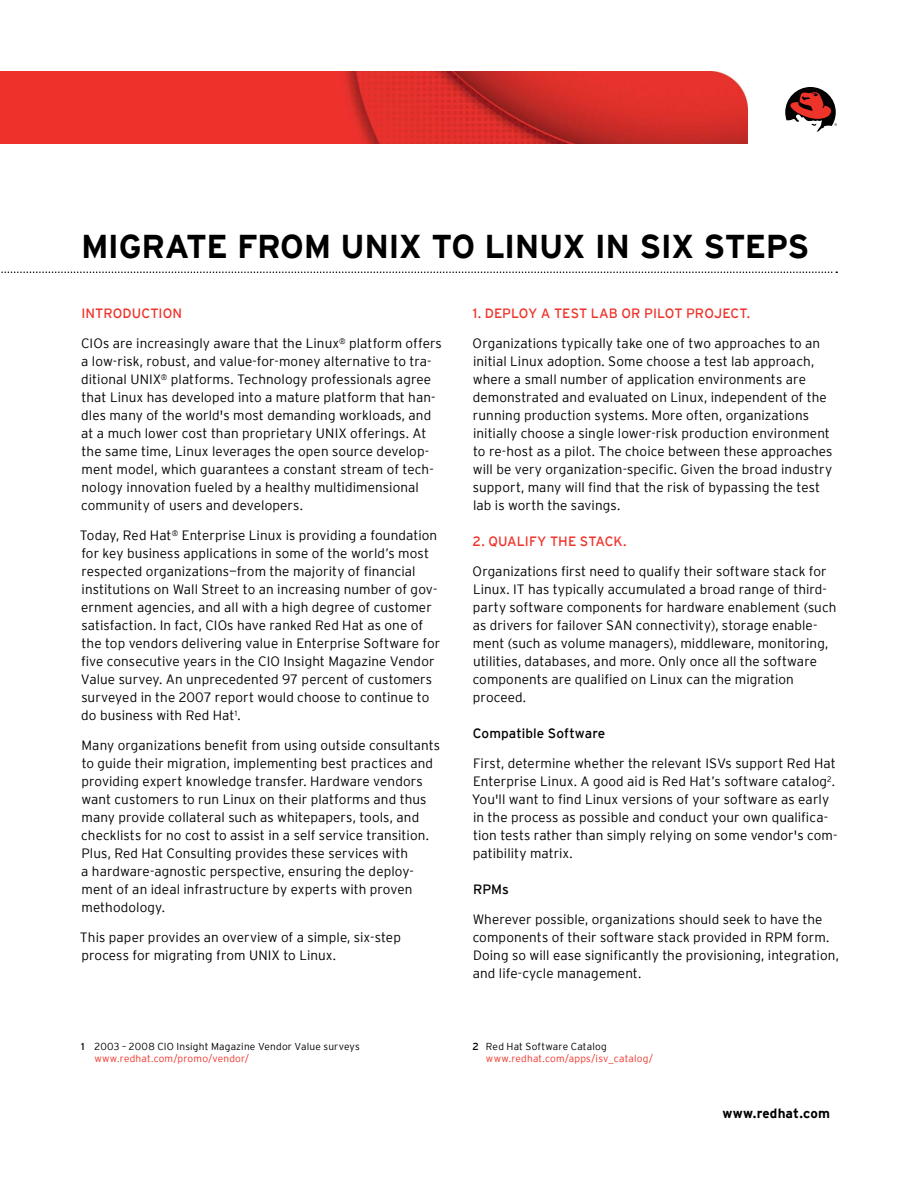
<style>
.page{position:relative;width:918px;height:1188px;background:#fff}
.page>*{position:absolute;margin:0;border:0;box-sizing:border-box;transform-origin:0 0}
.t1{font:700 33px "Interstate";letter-spacing:-.02em;color:#000}
.t2{font:300 13.5px/18px "Interstate";letter-spacing:.005em;color:#000}
.t3{font:13.5px "Interstate";color:#ee342a}
.t4{font:13.5px "Interstate";letter-spacing:.005em;color:#000}
.t5{font:700 13.5px "Interstate";letter-spacing:.01em;color:#000}
.t6{font:300 10.2px/12px "Interstate";letter-spacing:.02em;color:#000}
.t7{font:300 10.2px/12px "Interstate";letter-spacing:.02em;color:#ee342a}
.s1{font-weight:400}
.s2{color:#ee342a}
.s3{font-weight:400;color:#000}
.s4{color:#000}
</style>
<div class="page">
<svg style="left:785px;top:87px;width:52px;height:45px"></svg>
<img style="left:0;top:72px;width:748px;height:72px">
<svg style="left:1px;top:272px;width:836px;height:1px"></svg>
<h1 class="t1" style="left:81px;top:228px;width:730px">MIGRATE FROM UNIX TO LINUX IN SIX STEPS</h1>
<p class="t3" style="left:81px;top:306px;width:102px">INTRODUCTION</p>
<p class="t2" style="left:81px;top:334px;width:362px">CIOs are increasingly aware that the Linux<sup>®</sup> platform offers a low-risk, robust, and value-for-money alternative to tra&shy;ditional UNIX<sup>®</sup> platforms. Technology professionals agree that Linux has developed into a mature platform that han&shy;dles many of the world's most demanding workloads, and at a much lower cost than proprietary UNIX offerings. At the same time, Linux leverages the open source develop&shy;ment model, which guarantees a constant stream of tech&shy;nology innovation fueled by a healthy multidimensional community of users and developers.</p>
<p class="t2" style="left:80px;top:526px;width:362px">Today, Red Hat<sup>®</sup> Enterprise Linux is providing a foundation for key business applications in some of the world’s most respected organizations—from the majority of financial institutions on Wall Street to an increasing number of gov&shy;ernment agencies, and all with a high degree of customer satisfaction. In fact, CIOs have ranked Red Hat as one of the top vendors delivering value in Enterprise Software for five consecutive years in the CIO Insight Magazine Vendor Value survey. An unprecedented 97 percent of customers surveyed in the 2007 report would choose to continue to do business with Red Hat<sup>1</sup>.</p>
<p class="t2" style="left:81px;top:736px;width:361px">Many organizations benefit from using outside consultants to guide their migration, implementing best practices and providing expert knowledge transfer. Hardware vendors want customers to run Linux on their platforms and thus many provide collateral such as whitepapers, tools, and checklists for no cost to assist in a self service transition.<br>Plus, Red Hat Consulting provides these services with<br>a hardware-agnostic perspective, ensuring the deploy&shy;ment of an ideal infrastructure by experts with proven methodology.</p>
<p class="t2" style="left:80px;top:928px;width:322px">This paper provides an overview of a simple, six-step process for migrating from UNIX to Linux.</p>
<p class="t3" style="left:473px;top:306px;width:279px">1. DEPLOY A TEST LAB OR PI LOT PROJECT.</p>
<p class="t2" style="left:473px;top:334px;width:361px">Organizations typically take one of two approaches to an initial Linux adoption. Some choose a test lab approach, where a small number of application environments are demonstrated and evaluated on Linux, independent of the running production systems. More often, organizations initially choose a single lower-risk production environment to re-host as a pilot. The choice between these approaches will be very organization-specific. Given the broad industry support, many will find that the risk of bypassing the test lab is worth the savings.</p>
<p class="t3" style="left:473px;top:534px;width:156px">2. QUALI FY THE STACK.</p>
<p class="t2" style="left:473px;top:562px;width:365px">Organizations first need to qualify their software stack for Linux. IT has typically accumulated a broad range of third&shy;party software components for hardware enablement (such as drivers for failover SAN connectivity), storage enable&shy;ment (such as volume managers), middleware, monitoring, utilities, databases, and more. Only once all the software components are qualified on Linux can the migration proceed.</p>
<p class="t4" style="left:473px;top:726px;width:134px">COMPATIBLE SOFTWARE</p>
<p class="t2" style="left:472px;top:754px;width:367px">First, determine whether the relevant ISVs support Red Hat Enterprise Linux. A good aid is Red Hat’s software catalog<sup>2</sup>.<br>You'll want to find Linux versions of your software as early in the process as possible and conduct your own qualifica&shy;tion tests rather than simply relying on some vendor's com&shy;patibility matrix.</p>
<p class="t4" style="left:473px;top:882px;width:37px">RPMS</p>
<p class="t2" style="left:473px;top:910px;width:368px">Wherever possible, organizations should seek to have the components of their software stack provided in RPM form.<br>Doing so will ease significantly the provisioning, integration, and life-cycle management.</p>
<p class="t6" style="left:94px;top:1040px;width:267px;text-indent:-13px"><span class="s1">1</span> 2003 – 2008 CIO Insight Magazine Vendor Value surveys <span class="s2">www.redhat.com/promo/vendor/</span></p>
<p class="t7" style="left:486px;top:1040px;width:169px;text-indent:-13px"><span class="s3">2</span> <span class="s4">Red Hat Software Catalog </span>www.redhat.com/apps/isv_catalog/</p>
<p class="t5" style="left:722px;top:1105px;width:109px">WWW.REDHAT.COM</p>
</div>
